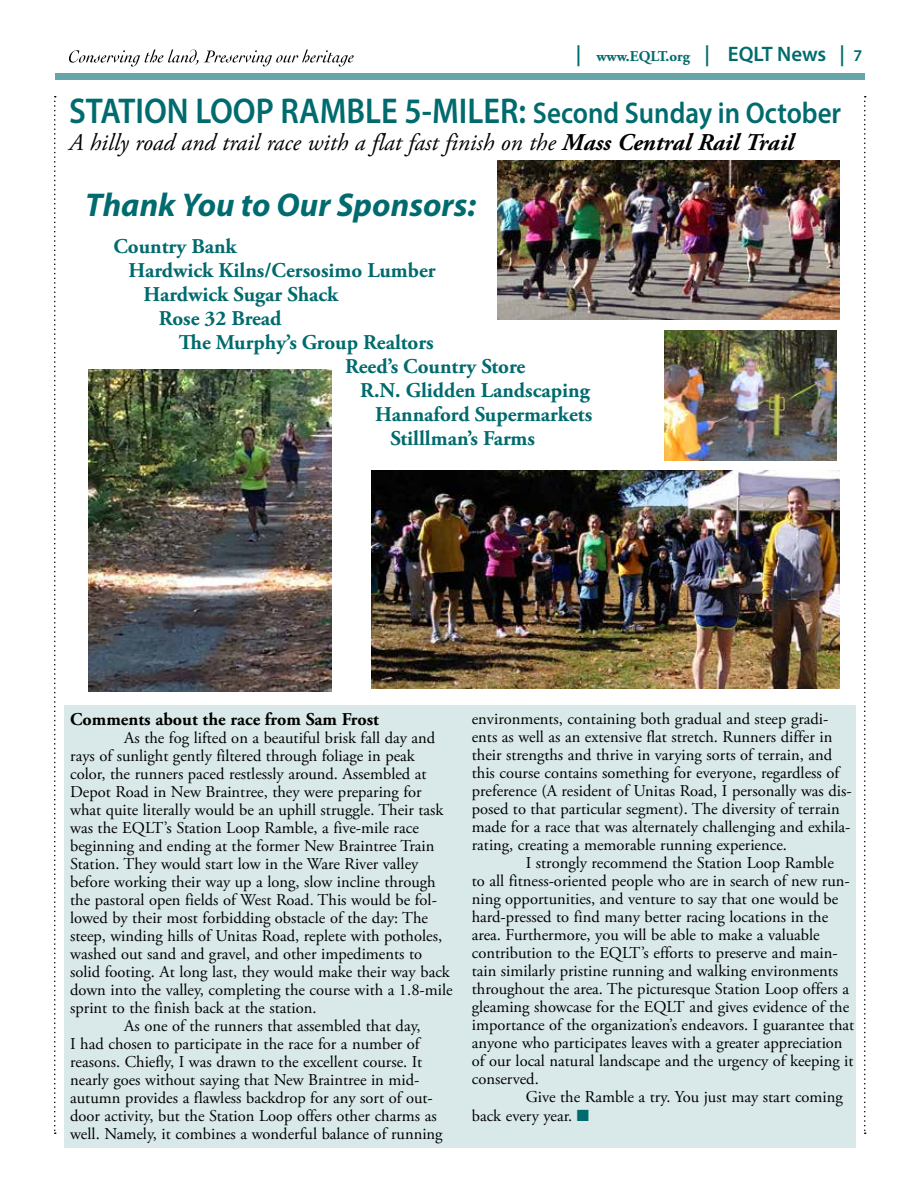
<style>
.page{position:relative;width:918px;height:1188px;background:#fff}
.page>*{position:absolute;margin:0;border:0;box-sizing:border-box;transform-origin:0 0}
.t1{font:600 36px "Myriad Pro";color:#006b6e;scale:.9 1}
.t2{font:italic 700 33px "Myriad Pro";color:#006b6e}
.t3{font:italic 24px "Adobe Garamond Pro";color:#000}
.t4{font:700 21px "Adobe Garamond Pro";color:#006b6e}
.t5{font:700 18px "Adobe Garamond Pro";color:#000}
.t6{font:16.5px/18px "Adobe Garamond Pro";color:#000}
.t7{font:700 15px "Adobe Garamond Pro";color:#006b6e}
.s1{font-family:"Myriad Pro";font-weight:600;font-size:21px}
.s2{font-family:"Myriad Pro";font-weight:600;font-size:16.5px}
.s3{font-size:30px}
.s4{font-weight:700}
.s5{color:#006b6e}
</style>
<div class="page">
<div style="left:56px;top:74px;width:809px;height:6px;background:#66a6a8"></div>
<svg style="left:54px;top:96px;width:2px;height:1038px"></svg>
<svg style="left:864px;top:96px;width:2px;height:1038px"></svg>
<svg style="left:69px;top:49px;width:285px;height:18px"></svg>
<div style="left:65px;top:705px;width:791px;height:443px;background:#d9e9e9"></div>
<img style="left:372px;top:470px;width:468px;height:218px">
<img style="left:88px;top:370px;width:244px;height:321px">
<img style="left:497px;top:160px;width:343px;height:160px">
<img style="left:664px;top:331px;width:173px;height:129px">
<p class="t7" style="left:576px;top:47px;width:288px"><span class="s1">|</span> www.EQLT.org <span class="s1">| EQLT News |</span> <span class="s2">7</span></p>
<h1 class="t1" style="left:69px;top:88px;width:860px">STATION LOOP RAMBLE 5-MILER: <span class="s3">Second Sunday in October</span></h1>
<h3 class="t3" style="left:69px;top:128px;width:726px">A hilly road and trail race with a flat fast finish on the <span class="s4">Mass Central Rail Trail</span></h3>
<h2 class="t2" style="left:85px;top:183px;width:392px">Thank You to Our Sponsors:</h2>
<p class="t4" style="left:113px;top:234px;width:125px">Country Bank</p>
<p class="t4" style="left:129px;top:258px;width:309px">Hardwick Kilns/Cersosimo Lumber</p>
<p class="t4" style="left:144px;top:282px;width:196px">Hardwick Sugar Shack</p>
<p class="t4" style="left:159px;top:306px;width:124px">Rose 32 Bread</p>
<p class="t4" style="left:179px;top:330px;width:256px">The Murphy’s Group Realtors</p>
<p class="t4" style="left:345px;top:354px;width:182px">Reed’s Country Store</p>
<p class="t4" style="left:360px;top:378px;width:231px">R.N. Glidden Landscaping</p>
<p class="t4" style="left:375px;top:402px;width:218px">Hannaford Supermarkets</p>
<p class="t4" style="left:390px;top:426px;width:146px">Stilllman’s Farms</p>
<p class="t5" style="left:70px;top:709px;width:310px">Comments about the race from Sam Frost</p>
<p class="t6" style="left:124px;top:729px;width:313px">As the fog lifted on a beautiful brisk fall day and</p>
<p class="t6" style="left:70px;top:747px;width:346px">rays of sunlight gently filtered through foliage in peak</p>
<p class="t6" style="left:70px;top:765px;width:358px">color, the runners paced restlessly around. Assembled at</p>
<p class="t6" style="left:70px;top:783px;width:353px">Depot Road in New Braintree, they were preparing for</p>
<p class="t6" style="left:70px;top:801px;width:375px">what quite literally would be an uphill struggle. Their task</p>
<p class="t6" style="left:70px;top:819px;width:350px">was the EQLT’s Station Loop Ramble, a five-mile race</p>
<p class="t6" style="left:70px;top:837px;width:366px">beginning and ending at the former New Braintree Train</p>
<p class="t6" style="left:70px;top:855px;width:350px">Station. They would start low in the Ware River valley</p>
<p class="t6" style="left:70px;top:873px;width:367px">before working their way up a long, slow incline through</p>
<p class="t6" style="left:70px;top:891px;width:368px">the pastoral open fields of West Road. This would be fol-</p>
<p class="t6" style="left:70px;top:909px;width:359px">lowed by their most forbidding obstacle of the day: The</p>
<p class="t6" style="left:70px;top:927px;width:373px">steep, winding hills of Unitas Road, replete with potholes,</p>
<p class="t6" style="left:70px;top:945px;width:353px">washed out sand and gravel, and other impediments to</p>
<p class="t6" style="left:70px;top:963px;width:381px">solid footing. At long last, they would make their way back</p>
<p class="t6" style="left:70px;top:981px;width:384px">down into the valley, completing the course with a 1.8-mile</p>
<p class="t6" style="left:70px;top:999px;width:248px">sprint to the finish back at the station.</p>
<p class="t6" style="left:124px;top:1017px;width:298px">As one of the runners that assembled that day,</p>
<p class="t6" style="left:70px;top:1035px;width:351px">I had chosen to participate in the race for a number of</p>
<p class="t6" style="left:70px;top:1053px;width:353px">reasons. Chiefly, I was drawn to the excellent course. It</p>
<p class="t6" style="left:70px;top:1071px;width:351px">nearly goes without saying that New Braintree in mid-</p>
<p class="t6" style="left:70px;top:1089px;width:364px">autumn provides a flawless backdrop for any sort of out-</p>
<p class="t6" style="left:70px;top:1107px;width:368px">door activity, but the Station Loop offers other charms as</p>
<p class="t6" style="left:70px;top:1125px;width:374px">well. Namely, it combines a wonderful balance of running</p>
<p class="t6" style="left:472px;top:710px;width:381px">environments, containing both gradual and steep gradi&shy;ents as well as an extensive flat stretch. Runners differ in their strengths and thrive in varying sorts of terrain, and this course contains something for everyone, regardless of preference (A resident of Unitas Road, I personally was dis&shy;posed to that particular segment). The diversity of terrain made for a race that was alternately challenging and exhila&shy;rating, creating a memorable running experience.</p>
<p class="t6" style="left:472px;top:854px;width:384px;text-indent:54px">I strongly recommend the Station Loop Ramble<br>to all fitness-oriented people who are in search of new run&shy;ning opportunities, and venture to say that one would be hard-pressed to find many better racing locations in the area. Furthermore, you will be able to make a valuable contribution to the EQLT’s efforts to preserve and main&shy;tain similarly pristine running and walking environments throughout the area. The picturesque Station Loop offers a gleaming showcase for the EQLT and gives evidence of the importance of the organization’s endeavors. I guarantee that anyone who participates leaves with a greater appreciation of our local natural landscape and the urgency of keeping it conserved.</p>
<p class="t6" style="left:472px;top:1088px;width:373px;line-height:19.5px;text-indent:54px">Give the Ramble a try. You just may start coming back every year. <span class="s5">■</span></p>
</div>
